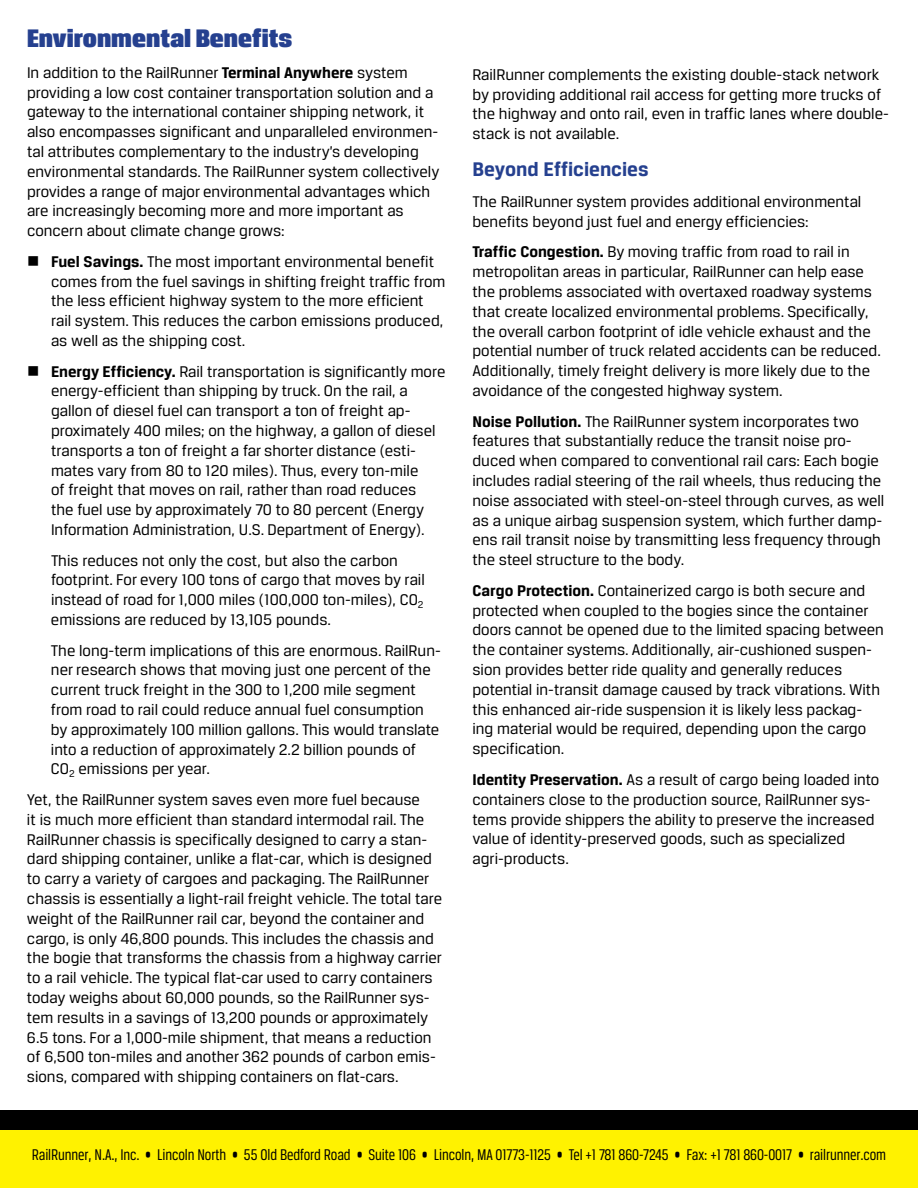
<style>
.page{position:relative;width:918px;height:1188px;background:#fff}
.page>*{position:absolute;margin:0;border:0;box-sizing:border-box;transform-origin:0 0}
.t1{font:27px "Breuer Headline";color:#25408f}
.t2{font:700 21px "Breuer Text";color:#25408f}
.t3{font:16.5px/19.8px "Breuer Text";color:#000}
.t4{font:16.5px "Breuer Condensed";letter-spacing:-.005em;color:#000}
.s1{font-weight:700}
</style>
<div class="page">
<div style="left:0;top:1111px;width:918px;height:77px;background:#fff200"></div>
<div style="left:0;top:1111px;width:918px;height:19px;background:#000"></div>
<h1 class="t1" style="left:27px;top:23px;width:267px">Environmental Benefits</h1>
<p class="t3" style="left:27px;top:62px;width:414px">In addition to the RailRunner <span class="s1">Terminal Anywhere</span> system providing a low cost container transportation solution and a gateway to the international container shipping network, it also encompasses significant and unparalleled environmen&shy;tal attributes complementary to the industry’s developing environmental standards. The RailRunner system collectively provides a range of major environmental advantages which are increasingly becoming more and more important as concern about climate change grows:</p>
<p class="t3" style="left:51px;top:251px;width:396px;text-indent:-24px">■ <span class="s1">Fuel Savings.</span> The most important environmental benefit comes from the fuel savings in shifting freight traffic from the less efficient highway system to the more efficient rail system. This reduces the carbon emissions produced, as well as the shipping cost.</p>
<p class="t3" style="left:51px;top:361px;width:396px;text-indent:-24px">■ <span class="s1">Energy Efficiency.</span> Rail transportation is significantly more energy-efficient than shipping by truck. On the rail, a gallon of diesel fuel can transport a ton of freight ap&shy;proximately 400 miles; on the highway, a gallon of diesel transports a ton of freight a far shorter distance (esti&shy;mates vary from 80 to 120 miles). Thus, every ton-mile<br>of freight that moves on rail, rather than road reduces<br>the fuel use by approximately 70 to 80 percent (Energy Information Administration, U.S. Department of Energy).</p>
<p class="t3" style="left:51px;top:550px;width:375px">This reduces not only the cost, but also the carbon footprint. For every 100 tons of cargo that moves by rail instead of road for 1,000 miles (100,000 ton-miles), CO<sub>2 </sub>emissions are reduced by 13,105 pounds.</p>
<p class="t3" style="left:51px;top:640px;width:391px">The long-term implications of this are enormous. RailRun&shy;ner research shows that moving just one percent of the current truck freight in the 300 to 1,200 mile segment from road to rail could reduce annual fuel consumption by approximately 100 million gallons. This would translate into a reduction of approximately 2.2 billion pounds of CO<sub>2</sub> emissions per year.</p>
<p class="t3" style="left:27px;top:790px;width:417px">Yet, the RailRunner system saves even more fuel because<br>it is much more efficient than standard intermodal rail. The RailRunner chassis is specifically designed to carry a stan&shy;dard shipping container, unlike a flat-car, which is designed to carry a variety of cargoes and packaging. The RailRunner chassis is essentially a light-rail freight vehicle. The total tare weight of the RailRunner rail car, beyond the container and cargo, is only 46,800 pounds. This includes the chassis and the bogie that transforms the chassis from a highway carrier to a rail vehicle. The typical flat-car used to carry containers today weighs about 60,000 pounds, so the RailRunner sys&shy;tem results in a savings of 13,200 pounds or approximately 6.5 tons. For a 1,000-mile shipment, that means a reduction of 6,500 ton-miles and another 362 pounds of carbon emis&shy;sions, compared with shipping containers on flat-cars.</p>
<p class="t3" style="left:472px;top:64px;width:418px">RailRunner complements the existing double-stack network by providing additional rail access for getting more trucks of the highway and onto rail, even in traffic lanes where double&shy;stack is not available.</p>
<p class="t2" style="left:472px;top:158px;width:178px">Beyond Efficiencies</p>
<p class="t3" style="left:472px;top:192px;width:390px">The RailRunner system provides additional environmental benefits beyond just fuel and energy efficiencies:</p>
<p class="t3" style="left:472px;top:242px;width:410px"><span class="s1">Traffic Congestion.</span> By moving traffic from road to rail in metropolitan areas in particular, RailRunner can help ease the problems associated with overtaxed roadway systems that create localized environmental problems. Specifically, the overall carbon footprint of idle vehicle exhaust and the potential number of truck related accidents can be reduced.<br>Additionally, timely freight delivery is more likely due to the avoidance of the congested highway system.</p>
<p class="t3" style="left:472px;top:411px;width:413px"><span class="s1">Noise Pollution.</span> The RailRunner system incorporates two features that substantially reduce the transit noise pro&shy;duced when compared to conventional rail cars: Each bogie includes radial steering of the rail wheels, thus reducing the noise associated with steel-on-steel through curves, as well as a unique airbag suspension system, which further damp&shy;ens rail transit noise by transmitting less frequency through the steel structure to the body.</p>
<p class="t3" style="left:472px;top:580px;width:413px"><span class="s1">Cargo Protection.</span> Containerized cargo is both secure and protected when coupled to the bogies since the container doors cannot be opened due to the limited spacing between the container systems. Additionally, air-cushioned suspen&shy;sion provides better ride quality and generally reduces potential in-transit damage caused by track vibrations. With this enhanced air-ride suspension it is likely less packag&shy;ing material would be required, depending upon the cargo specification.</p>
<p class="t3" style="left:472px;top:769px;width:408px"><span class="s1">Identity Preservation.</span> As a result of cargo being loaded into containers close to the production source, RailRunner sys&shy;tems provide shippers the ability to preserve the increased value of identity-preserved goods, such as specialized agri-products.</p>
<p class="t4" style="left:32px;top:1146px;width:856px">RailRunner, N.A., Inc. • Lincoln North • 55 Old Bedford Road • Suite 106 • Lincoln, MA 01773-1125 • Tel +1 781 860-7245 • Fax: +1 781 860-0017 • railrunner.com</p>
</div>
